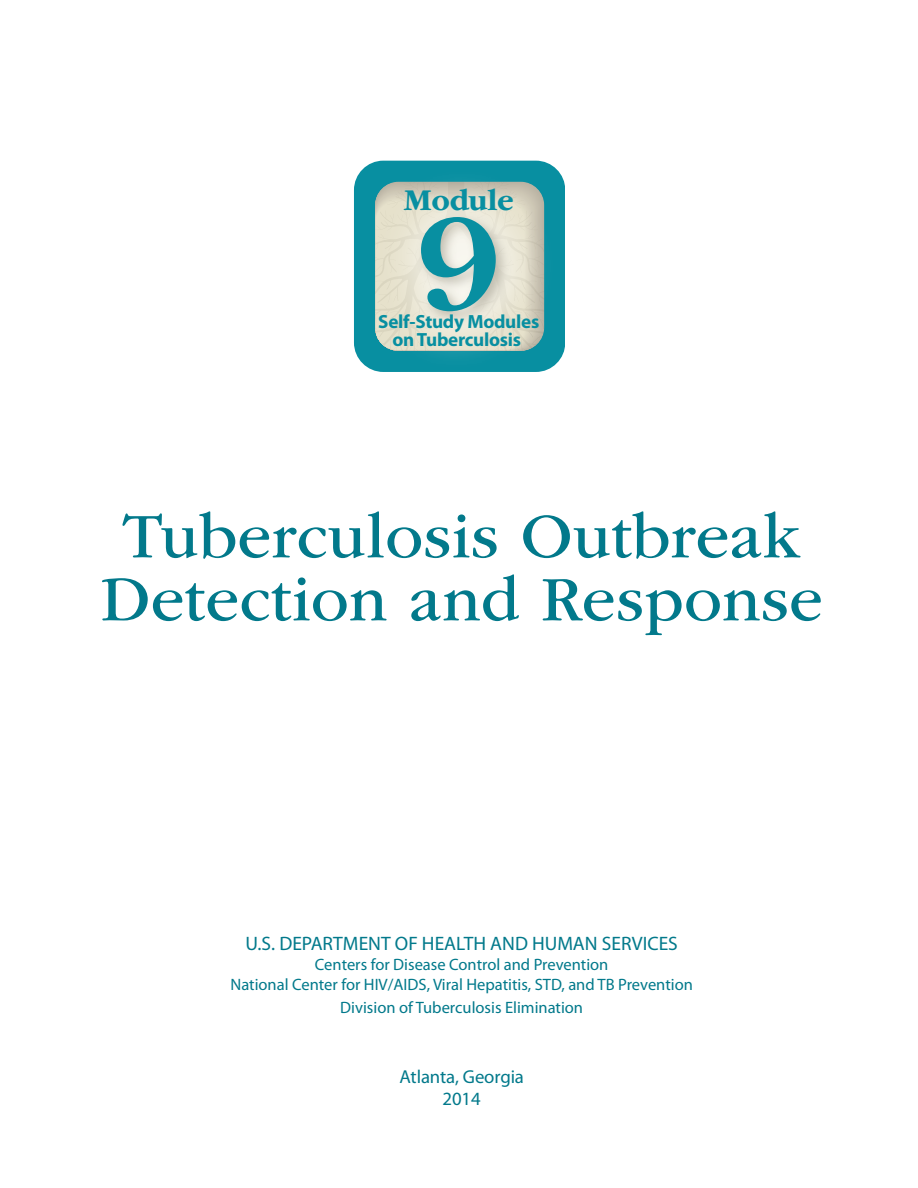
<style>
.page{position:relative;width:918px;height:1188px;background:#fff}
.page>*{position:absolute;margin:0;border:0;box-sizing:border-box;transform-origin:0 0}
.t1{font:700 126px "Century Old Style Std";color:#088fa1}
.t2{font:66px/63px "ITC Garamond Std";letter-spacing:.005em;color:#02798b;text-align:center}
.t3{font:700 31.5px "ITC Garamond Std";letter-spacing:-.015em;color:#088fa1}
.t4{font:19.5px "Myriad Pro";color:#02798b}
.t5{font:700 19.2px "Myriad Pro";letter-spacing:-.015em;color:#088fa1}
.t6{font:18.75px/22.5px "Myriad Pro";letter-spacing:-.005em;color:#02798b;text-align:center}
.t7{font:16.5px "Myriad Pro";color:#02798b}
</style>
<div class="page">
<hr style="left:0;top:0;width:1px;height:1188px;background:#e6e1cb">
<svg style="left:0;top:0;width:1px;height:1165px"></svg>
<svg style="left:354px;top:174px;width:5px;height:185px"></svg>
<img style="left:359px;top:160px;width:205px;height:212px">
<img style="left:408px;top:196px;width:112px;height:166px">
<h3 class="t3" style="left:404px;top:182px;width:112px">Module</h3>
<h1 class="t1" style="left:417px;top:181px;width:85px">9</h1>
<p class="t5" style="left:392px;top:328px;width:130px">on Tuberculosis</p>
<p class="t5" style="left:378px;top:310px;width:163px">Self-Study Modules</p>
<h1 class="t2" style="left:101px;top:506px;width:724px">Tuberculosis Outbreak<br>Detection and Response</h1>
<p class="t4" style="left:245px;top:933px;width:434px">U.S. DEPARTMENT OF HEALTH AND HUMAN SERVICES</p>
<p class="t7" style="left:315px;top:955px;width:295px">Centers for Disease Control and Prevention</p>
<p class="t7" style="left:231px;top:975px;width:464px">National Center for HIV/AIDS, Viral Hepatitis, STD, and TB Prevention</p>
<p class="t7" style="left:340px;top:998px;width:244px">Division of Tuberculosis Elimination</p>
<p class="t6" style="left:399px;top:1065px;width:126px">Atlanta, Georgia<br>2014</p>
</div>
